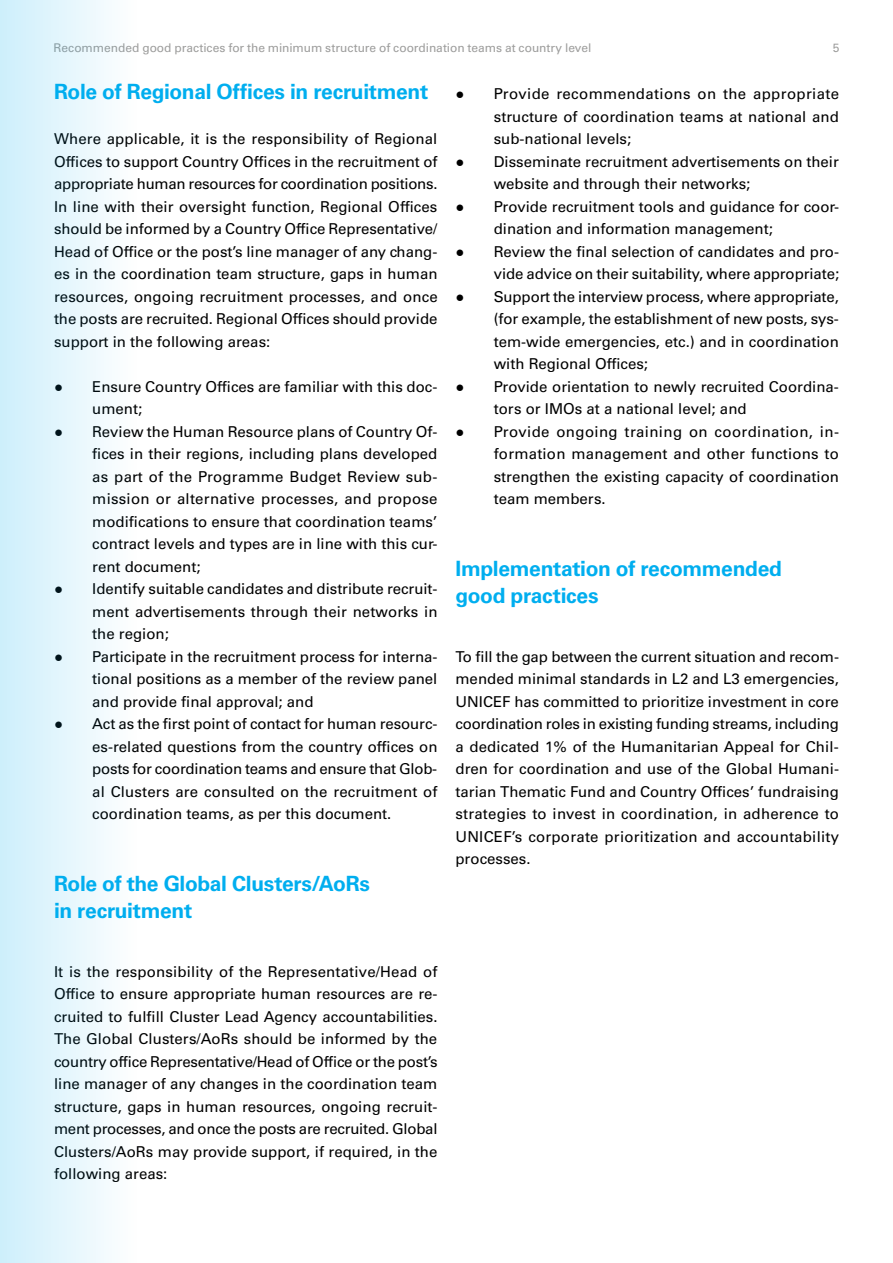
<style>
.page{position:relative;width:893px;height:1263px;background:#fff}
.page>*{position:absolute;margin:0;border:0;box-sizing:border-box;transform-origin:0 0}
.t1{font:700 21px/27px "Univers LT Std";letter-spacing:-.015em;color:#00aeef}
.t2{font:15px/22.5px "Univers LT Std";color:#000;text-align:justify}
.t3{font:12px "Univers LT Std";letter-spacing:-.005em;color:#9d9d9c}
.s1{font-family:"Arial"}
</style>
<div class="page">
<div style="left:0;top:1px;width:138px;height:1262px;background:linear-gradient(to right,#cdeffb,#fefefe)"></div>
<p class="t3" style="left:54px;top:40px;width:539px">Recommended good practices for the minimum structure of coordination teams at country level</p>
<p class="t3" style="left:833px;top:40px;width:8px">5</p>
<h1 class="t1" style="left:54px;top:78px;width:376px">Role of Regional Offices in recruitment</h1>
<p class="t2" style="left:54px;top:128px;width:385px">Where applicable, it is the responsibility of Regional Offices to support Country Offices in the recruitment of appropriate human resources for coordination positions.<br>In line with their oversight function, Regional Offices should be informed by a Country Office Representative/ Head of Office or the post’s line manager of any chang&shy;es in the coordination team structure, gaps in human resources, ongoing recruitment processes, and once the posts are recruited. Regional Offices should provide support in the following areas:</p>
<p class="t2" style="left:92px;top:375px;width:347px;text-indent:-38px"><span class="s1">●</span> Ensure Country Offices are familiar with this doc&shy;ument;</p>
<p class="t2" style="left:92px;top:420px;width:347px;text-indent:-38px"><span class="s1">●</span> Review the Human Resource plans of Country Of&shy;fices in their regions, including plans developed as part of the Programme Budget Review sub&shy;mission or alternative processes, and propose modifications to ensure that coordination teams’ contract levels and types are in line with this cur&shy;rent document;</p>
<p class="t2" style="left:92px;top:578px;width:347px;text-indent:-38px"><span class="s1">●</span> Identify suitable candidates and distribute recruit&shy;ment advertisements through their networks in the region;</p>
<p class="t2" style="left:92px;top:645px;width:347px;text-indent:-38px"><span class="s1">●</span> Participate in the recruitment process for interna&shy;tional positions as a member of the review panel and provide final approval; and</p>
<p class="t2" style="left:92px;top:713px;width:347px;text-indent:-38px"><span class="s1">●</span> Act as the first point of contact for human resourc&shy;es-related questions from the country offices on posts for coordination teams and ensure that Glob&shy;al Clusters are consulted on the recruitment of coordination teams, as per this document.</p>
<p class="t2" style="left:494px;top:83px;width:347px;text-indent:-38px"><span class="s1">●</span> Provide recommendations on the appropriate structure of coordination teams at national and sub-national levels;</p>
<p class="t2" style="left:494px;top:150px;width:347px;text-indent:-38px"><span class="s1">●</span> Disseminate recruitment advertisements on their website and through their networks;</p>
<p class="t2" style="left:494px;top:195px;width:347px;text-indent:-38px"><span class="s1">●</span> Provide recruitment tools and guidance for coor&shy;dination and information management;</p>
<p class="t2" style="left:455px;top:240px;width:385px;text-align:right"><span class="s1">●</span> Review the final selection of candidates and pro&shy;vide advice on their suitability, where appropriate;</p>
<p class="t2" style="left:494px;top:285px;width:347px;text-indent:-38px"><span class="s1">●</span> Support the interview process, where appropriate, (for example, the establishment of new posts, sys&shy;tem-wide emergencies, etc.) and in coordination with Regional Offices;</p>
<p class="t2" style="left:494px;top:375px;width:347px;text-indent:-38px"><span class="s1">●</span> Provide orientation to newly recruited Coordina&shy;tors or IMOs at a national level; and</p>
<p class="t2" style="left:494px;top:420px;width:347px;text-indent:-38px"><span class="s1">●</span> Provide ongoing training on coordination, in&shy;formation management and other functions to strengthen the existing capacity of coordination team members.</p>
<h1 class="t1" style="left:455px;top:555px;width:328px">Implementation of recommended good practices</h1>
<p class="t2" style="left:455px;top:645px;width:385px">To fill the gap between the current situation and recom&shy;mended minimal standards in L2 and L3 emergencies, UNICEF has committed to prioritize investment in core coordination roles in existing funding streams, including a dedicated 1% of the Humanitarian Appeal for Chil&shy;dren for coordination and use of the Global Humani&shy;tarian Thematic Fund and Country Offices’ fundraising strategies to invest in coordination, in adherence to UNICEF’s corporate prioritization and accountability processes.</p>
<h1 class="t1" style="left:54px;top:870px;width:317px">Role of the Global Clusters/AoRs in recruitment</h1>
<p class="t2" style="left:54px;top:960px;width:385px">It is the responsibility of the Representative/Head of Office to ensure appropriate human resources are re&shy;cruited to fulfill Cluster Lead Agency accountabilities.<br>The Global Clusters/AoRs should be informed by the country office Representative/Head of Office or the post’s line manager of any changes in the coordination team structure, gaps in human resources, ongoing recruit&shy;ment processes, and once the posts are recruited. Global Clusters/AoRs may provide support, if required, in the following areas:</p>
</div>
